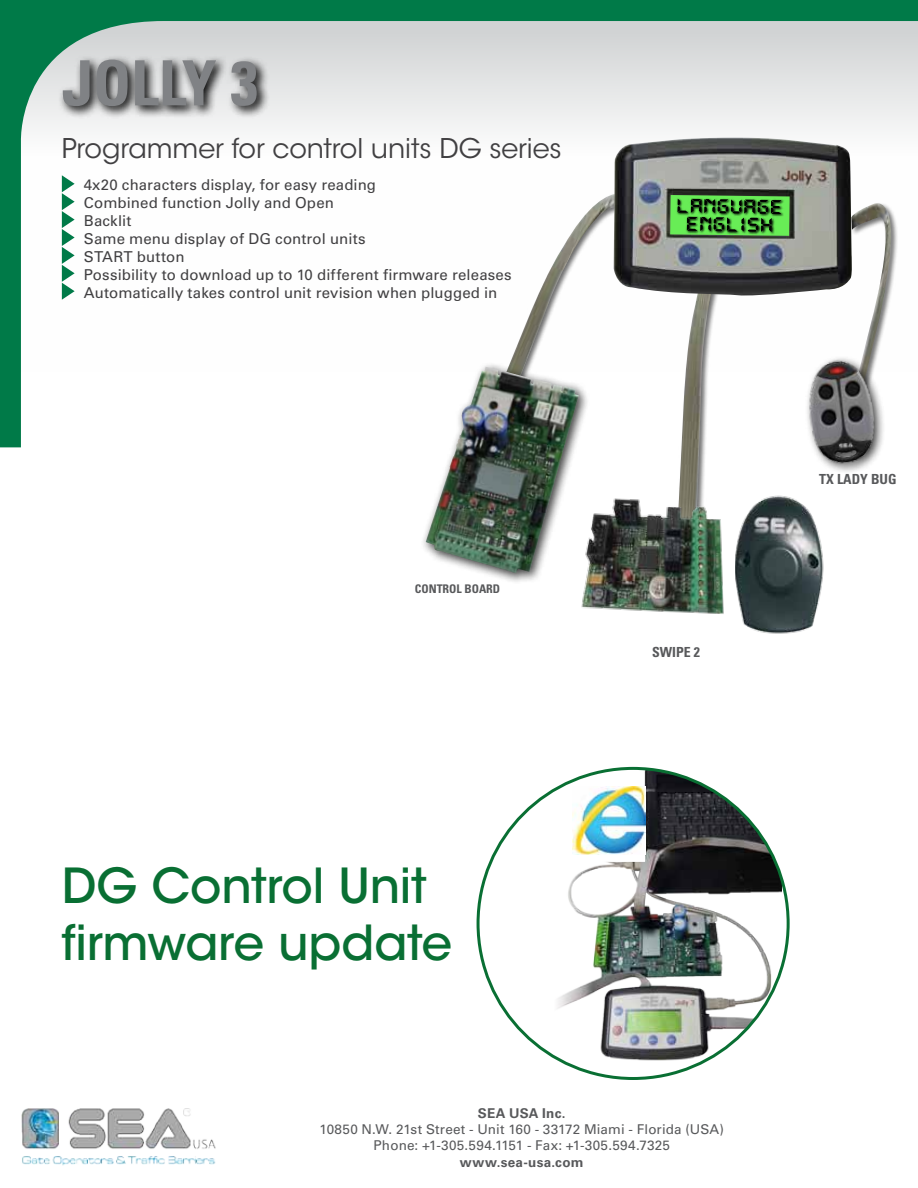
<style>
.page{position:relative;width:918px;height:1188px;background:#fff}
.page>*{position:absolute;margin:0;border:0;box-sizing:border-box;transform-origin:0 0}
.t1{font:700 condensed 62.4px "Univers LT Std";color:#808285}
.t2{font:500 48px/57.6px "ITC Avant Garde Std";letter-spacing:-.005em;color:#096f33}
.t3{font:27px "ITC Avant Garde Std";letter-spacing:-.005em;color:#414042}
.t4{font:15px/18px "Univers LT Std";letter-spacing:.01em;color:#414042}
.t5{font:700 condensed 13.95px "Univers LT Std";color:#58595b}
.t6{font:13.5px/16.2px "Univers LT Std";letter-spacing:.01em;color:#58595b;text-align:center}
.t7{font:700 13.5px "Univers LT Std";letter-spacing:.02em;color:#58595b}
.t8{font:700 condensed 11.85px "Univers LT Std";color:#58595b}
</style>
<div class="page">
<svg style="left:0;top:0;width:918px;height:447px"></svg>
<img style="left:21px;top:1108px;width:195px;height:58px">
<svg style="left:58px;top:55px;width:212px;height:64px;background:#a1a2a3"></svg>
<svg style="left:62px;top:175px;width:13px;height:125px"></svg>
<div style="left:489px;top:192px;width:183px;height:231px;background:#fefefe"></div>
<img style="left:510px;top:194px;width:104px;height:168px">
<div style="left:676px;top:214px;width:142px;height:320px;background:#fff"></div>
<img style="left:679px;top:297px;width:38px;height:198px">
<div style="left:420px;top:362px;width:170px;height:223px;background:#000;opacity:.75"></div>
<img style="left:426px;top:367px;width:153px;height:206px">
<div style="left:843px;top:202px;width:56px;height:234px;background:#fefefe"></div>
<img style="left:853px;top:203px;width:43px;height:152px">
<div style="left:805px;top:355px;width:81px;height:120px;background:#000;opacity:.75"></div>
<img style="left:805px;top:355px;width:76px;height:115px">
<img style="left:735px;top:495px;width:89px;height:139px">
<img style="left:580px;top:495px;width:144px;height:119px">
<img style="left:555px;top:768px;width:227px;height:310px">
<img style="left:573px;top:787px;width:72px;height:68px">
<div style="left:593px;top:855px;width:52px;height:7px;background:#fff"></div>
<img style="left:614px;top:138px;width:239px;height:159px">
<svg style="left:670px;top:195px;width:120px;height:41px;background:#469d3a"></svg>
<h1 class="t1" style="left:62px;top:45px;width:198px">Jolly 3</h1>
<h3 class="t3" style="left:62px;top:131px;width:501px">Programmer for control units dg series</h3>
<p class="t4" style="left:84px;top:175px;width:429px">4x20 characters display, for easy reading<br>Combined function Jolly and Open<br>Backlit<br>Same menu display of DG control units<br>START button<br>Possibility to download up to 10 different firmware releases Automatically takes control unit revision when plugged in</p>
<p class="t8" style="left:415px;top:582px;width:87px">CONTROL BOARD</p>
<h2 class="t2" style="left:62px;top:857px;width:392px">DG Control Unit firmware update</h2>
<p class="t5" style="left:652px;top:643px;width:49px">SWIPE 2</p>
<p class="t7" style="left:478px;top:1105px;width:89px">SEA USA Inc.</p>
<p class="t6" style="left:320px;top:1121px;width:406px">10850 N.W. 21st Street - Unit 160 - 33172 Miami - Florida (USA)<br>Phone: +1-305.594.1151 - Fax: +1-305.594.7325</p>
<p class="t7" style="left:460px;top:1154px;width:125px">www.sea-usa.com</p>
<p class="t5" style="left:819px;top:470px;width:79px">TX LADY BUG</p>
</div>
